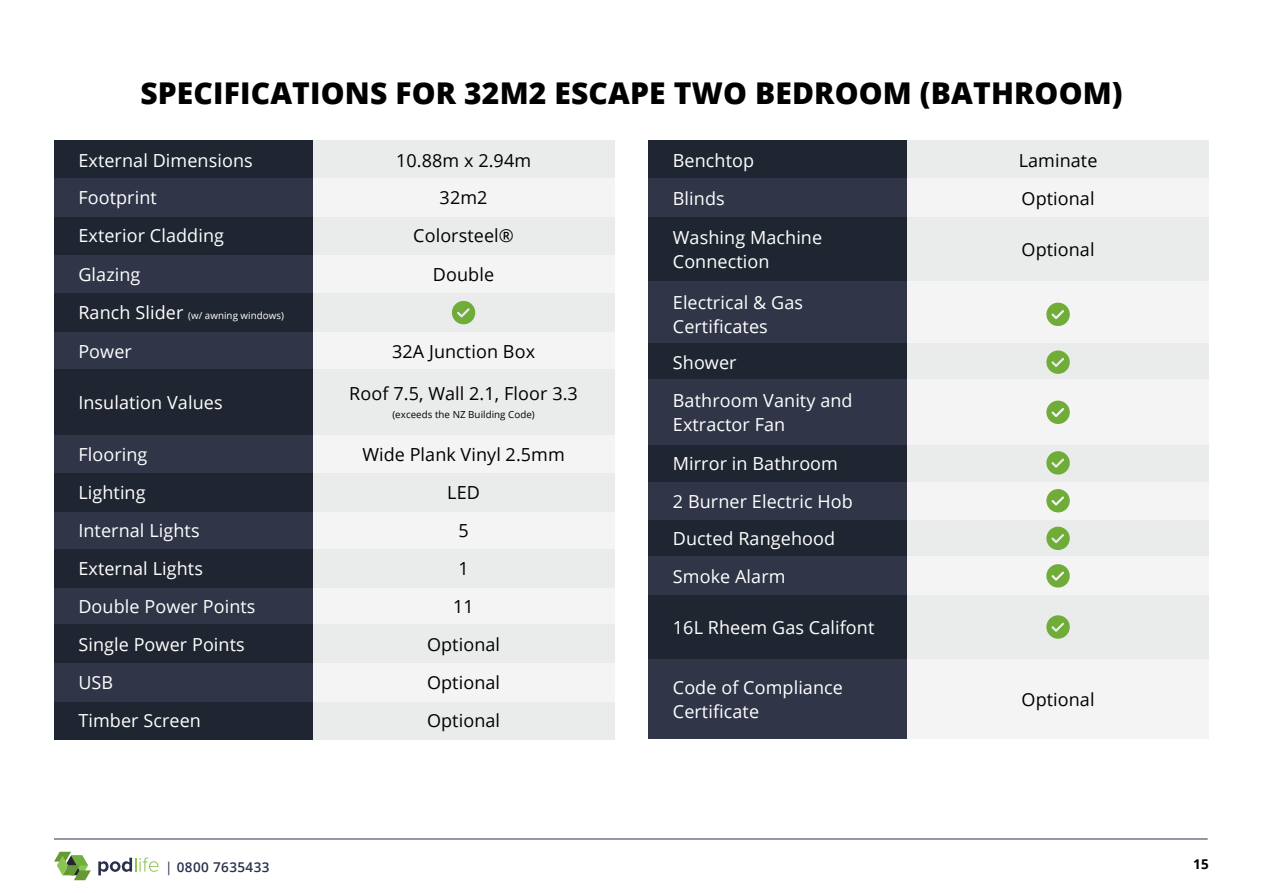
<style>
.page{position:relative;width:1263px;height:893px;background:#fff}
.page>*{position:absolute;margin:0;border:0;box-sizing:border-box;transform-origin:0 0}
.t1{font:800 30px "Open Sans";letter-spacing:.005em;color:#000}
.t2{font:18px/24px "Open Sans";letter-spacing:.005em;color:#fff}
.t3{font:18px/38px "Open Sans";letter-spacing:.005em;color:#000;text-align:center}
.t4{font:600 13.5px "Open Sans";letter-spacing:.03em;color:#29304d}
.t5{font:700 13.5px "Open Sans";color:#000}
.t6{font:9.75px "Open Sans";letter-spacing:.005em;color:#fff}
.t7{font:9.75px "Open Sans";letter-spacing:.005em;color:#000}
.s1{font-size:18px}
.s2{font-weight:400}
</style>
<div class="page">
<div style="left:54px;top:140px;width:259px;height:39px;background:#202631"></div>
<div style="left:54px;top:255px;width:259px;height:39px;background:#303648"></div>
<div style="left:54px;top:332px;width:259px;height:38px;background:#303648"></div>
<div style="left:313px;top:140px;width:301px;height:39px;background:#eaeceb"></div>
<div style="left:313px;top:255px;width:301px;height:39px;background:#f4f4f4"></div>
<div style="left:313px;top:332px;width:301px;height:38px;background:#f4f4f4"></div>
<div style="left:54px;top:216px;width:259px;height:39px;background:#202631"></div>
<div style="left:313px;top:216px;width:301px;height:39px;background:#eaeceb"></div>
<div style="left:54px;top:178px;width:259px;height:39px;background:#303648"></div>
<div style="left:313px;top:178px;width:301px;height:39px;background:#f4f4f4"></div>
<div style="left:54px;top:293px;width:259px;height:39px;background:#202631"></div>
<div style="left:313px;top:293px;width:301px;height:39px;background:#eaeceb"></div>
<div style="left:54px;top:435px;width:259px;height:39px;background:#303648"></div>
<div style="left:54px;top:511px;width:259px;height:38px;background:#303648"></div>
<div style="left:54px;top:586px;width:259px;height:39px;background:#303648"></div>
<div style="left:54px;top:473px;width:259px;height:39px;background:#202631"></div>
<div style="left:54px;top:549px;width:259px;height:39px;background:#202631"></div>
<div style="left:54px;top:624px;width:259px;height:39px;background:#202631"></div>
<div style="left:313px;top:435px;width:301px;height:39px;background:#f4f4f4"></div>
<div style="left:313px;top:511px;width:301px;height:38px;background:#f4f4f4"></div>
<div style="left:313px;top:586px;width:301px;height:39px;background:#f4f4f4"></div>
<div style="left:313px;top:473px;width:301px;height:39px;background:#eaeceb"></div>
<div style="left:313px;top:549px;width:301px;height:39px;background:#eaeceb"></div>
<div style="left:313px;top:624px;width:301px;height:39px;background:#eaeceb"></div>
<svg style="left:452px;top:301px;width:23px;height:23px"></svg>
<div style="left:54px;top:370px;width:259px;height:65px;background:#202631"></div>
<div style="left:313px;top:370px;width:301px;height:65px;background:#eaeceb"></div>
<div style="left:54px;top:701px;width:259px;height:38px;background:#202631"></div>
<div style="left:54px;top:663px;width:259px;height:38px;background:#303648"></div>
<div style="left:313px;top:701px;width:301px;height:38px;background:#eaeceb"></div>
<div style="left:313px;top:663px;width:301px;height:38px;background:#f4f4f4"></div>
<div style="left:648px;top:140px;width:260px;height:39px;background:#202631"></div>
<div style="left:907px;top:140px;width:302px;height:39px;background:#eaeceb"></div>
<div style="left:648px;top:179px;width:260px;height:38px;background:#303648"></div>
<div style="left:907px;top:179px;width:302px;height:38px;background:#f4f4f4"></div>
<div style="left:648px;top:217px;width:260px;height:65px;background:#202631"></div>
<div style="left:907px;top:217px;width:302px;height:65px;background:#eaeceb"></div>
<div style="left:648px;top:282px;width:260px;height:65px;background:#303648"></div>
<div style="left:907px;top:282px;width:302px;height:65px;background:#f4f4f4"></div>
<svg style="left:1046px;top:303px;width:24px;height:23px"></svg>
<div style="left:648px;top:343px;width:260px;height:38px;background:#202631"></div>
<div style="left:907px;top:343px;width:302px;height:38px;background:#eaeceb"></div>
<svg style="left:1046px;top:350px;width:24px;height:24px"></svg>
<div style="left:648px;top:519px;width:260px;height:39px;background:#202631"></div>
<div style="left:648px;top:556px;width:260px;height:39px;background:#303648"></div>
<div style="left:648px;top:481px;width:260px;height:39px;background:#303648"></div>
<div style="left:907px;top:519px;width:302px;height:39px;background:#eaeceb"></div>
<div style="left:907px;top:556px;width:302px;height:39px;background:#f4f4f4"></div>
<div style="left:907px;top:481px;width:302px;height:39px;background:#f4f4f4"></div>
<svg style="left:1046px;top:564px;width:24px;height:24px"></svg>
<div style="left:648px;top:444px;width:260px;height:38px;background:#202631"></div>
<div style="left:907px;top:444px;width:302px;height:38px;background:#eaeceb"></div>
<svg style="left:1046px;top:451px;width:24px;height:24px"></svg>
<svg style="left:1046px;top:489px;width:24px;height:23px"></svg>
<svg style="left:1046px;top:527px;width:24px;height:23px"></svg>
<div style="left:648px;top:380px;width:260px;height:65px;background:#303648"></div>
<div style="left:907px;top:380px;width:302px;height:65px;background:#f4f4f4"></div>
<svg style="left:1046px;top:401px;width:24px;height:23px"></svg>
<div style="left:648px;top:595px;width:260px;height:64px;background:#202631"></div>
<div style="left:907px;top:595px;width:302px;height:64px;background:#eaeceb"></div>
<svg style="left:1046px;top:615px;width:24px;height:24px"></svg>
<div style="left:648px;top:659px;width:260px;height:80px;background:#303648"></div>
<div style="left:907px;top:659px;width:302px;height:80px;background:#f4f4f4"></div>
<svg style="left:98px;top:857px;width:61px;height:18px"></svg>
<svg style="left:54px;top:852px;width:37px;height:28px"></svg>
<hr style="left:54px;top:839px;width:1154px;height:1px;background:#29304d">
<h1 class="t1" style="left:140px;top:70px;width:984px">SPECIFICATIONS FOR 32M2 ESCAPE TWO BEDROOM (BATHROOM)</h1>
<p class="t2" style="left:78px;top:148px;width:176px">External Dimensions</p>
<p class="t3" style="left:396px;top:141px;width:137px">10.88m x 2.94m</p>
<p class="t2" style="left:78px;top:185px;width:80px">Footprint</p>
<p class="t3" style="left:440px;top:178px;width:49px">32m2</p>
<p class="t2" style="left:78px;top:223px;width:147px">Exterior Cladding</p>
<p class="t3" style="left:413px;top:216px;width:102px">Colorsteel®</p>
<p class="t2" style="left:78px;top:262px;width:64px">Glazing</p>
<p class="t6" style="left:78px;top:309px;width:207px"><span class="s1">Ranch Slider</span> (w/ awning windows)</p>
<p class="t2" style="left:78px;top:339px;width:55px">Power</p>
<p class="t2" style="left:78px;top:390px;width:146px">Insulation Values</p>
<p class="t2" style="left:78px;top:442px;width:71px">Flooring</p>
<p class="t2" style="left:78px;top:480px;width:69px">Lighting</p>
<p class="t2" style="left:78px;top:518px;width:123px">Internal Lights</p>
<p class="t2" style="left:78px;top:556px;width:126px">External Lights</p>
<p class="t2" style="left:78px;top:594px;width:179px">Double Power Points</p>
<p class="t3" style="left:433px;top:255px;width:63px">Double</p>
<p class="t3" style="left:392px;top:332px;width:144px">32A Junction Box</p>
<p class="t3" style="left:349px;top:374px;width:230px">Roof 7.5, Wall 2.1, Floor 3.3</p>
<p class="t7" style="left:392px;top:408px;width:144px">(exceeds the NZ Building Code)</p>
<p class="t3" style="left:362px;top:435px;width:204px">Wide Plank Vinyl 2.5mm<br>LED<br>5<br>1<br>11</p>
<p class="t2" style="left:78px;top:632px;width:168px">Single Power Points</p>
<p class="t3" style="left:427px;top:625px;width:75px">Optional</p>
<p class="t2" style="left:78px;top:670px;width:36px">USB</p>
<p class="t3" style="left:427px;top:663px;width:75px">Optional</p>
<p class="t2" style="left:78px;top:708px;width:124px">Timber Screen</p>
<p class="t3" style="left:427px;top:701px;width:75px">Optional</p>
<p class="t2" style="left:673px;top:148px;width:83px">Benchtop</p>
<p class="t3" style="left:1019px;top:141px;width:80px">Laminate</p>
<p class="t2" style="left:673px;top:178px;width:151px;line-height:39.6px">Blinds<br>Washing Machine</p>
<p class="t2" style="left:673px;top:249px;width:98px">Connection</p>
<p class="t2" style="left:673px;top:290px;width:132px">Electrical &amp; Gas<br>Certificates</p>
<p class="t2" style="left:673px;top:350px;width:65px">Shower</p>
<p class="t3" style="left:1021px;top:179px;width:75px">Optional</p>
<p class="t3" style="left:1021px;top:230px;width:75px">Optional</p>
<p class="t2" style="left:673px;top:388px;width:181px">Bathroom Vanity and<br>Extractor Fan</p>
<p class="t2" style="left:673px;top:451px;width:167px">Mirror in Bathroom</p>
<p class="t2" style="left:673px;top:489px;width:181px">2 Burner Electric Hob</p>
<p class="t2" style="left:673px;top:519px;width:164px;line-height:37.5px">Ducted Rangehood<br>Smoke Alarm</p>
<p class="t2" style="left:673px;top:615px;width:203px">16L Rheem Gas Califont</p>
<p class="t2" style="left:673px;top:675px;width:172px">Code of Compliance<br>Certificate</p>
<p class="t3" style="left:1021px;top:680px;width:75px">Optional</p>
<p class="t4" style="left:165px;top:857px;width:106px"><span class="s2">|</span> 0800 7635433</p>
<p class="t5" style="left:1193px;top:855px;width:17px">15</p>
</div>
